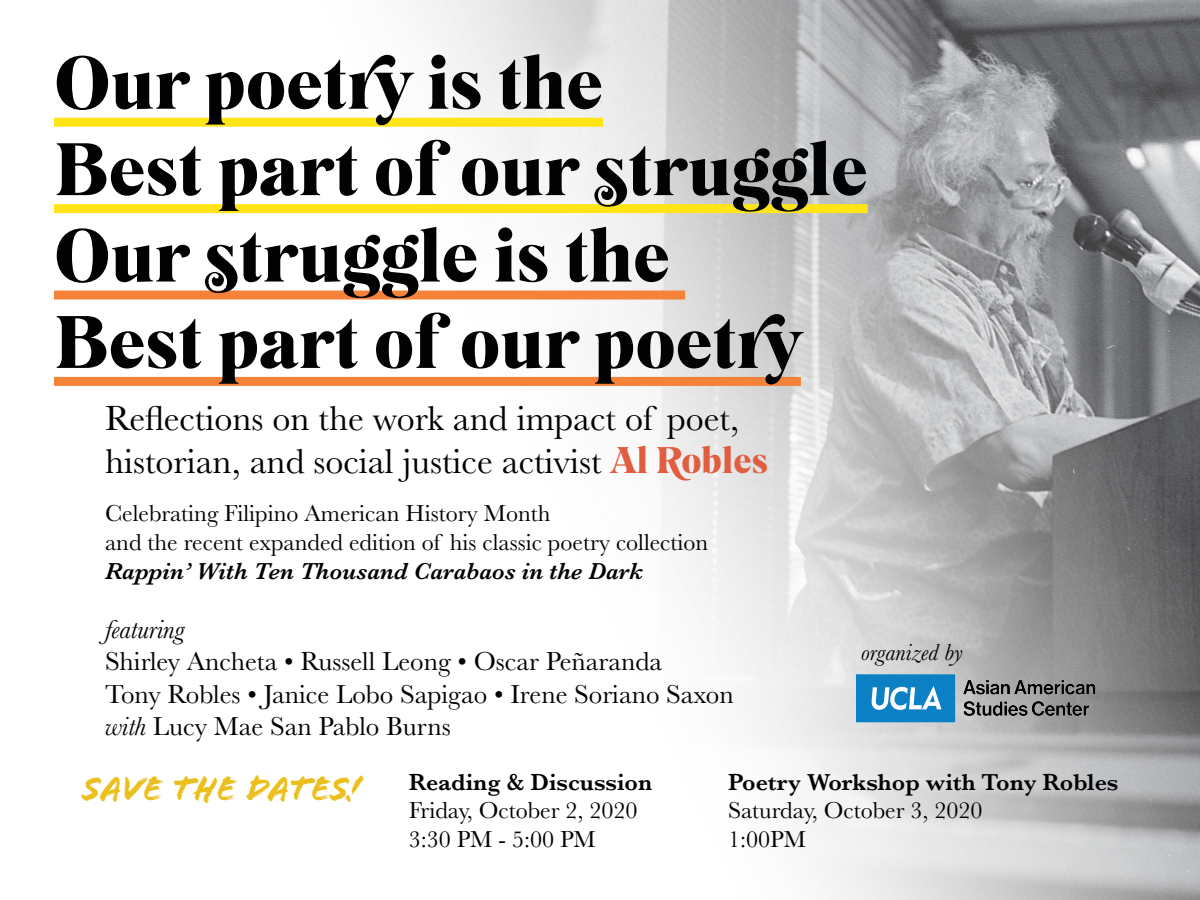
<style>
.page{position:relative;width:1200px;height:900px;background:#fff}
.page>*{position:absolute;margin:0;border:0;box-sizing:border-box;transform-origin:0 0}
.t1{font:72px/86.4px "Mogan";color:#010203}
.t2{font:36px/43.2px "Baskerville";color:#010203}
.t3{font:36px "Flood Std";color:#ebbf1d}
.t4{font:27px/32.4px "Baskerville";color:#010203}
.t5{font:italic 27px "Baskerville";color:#010203}
.t6{font:24px/28.8px "Baskerville";color:#010203}
.t7{font:600 24px "Baskerville";color:#010203}
.t8{font:italic 600 24px "Baskerville";color:#010203}
.t9{font:italic 24px "Baskerville";color:#010203}
.s1{font-family:"Mogan";color:#e05e40}
.s2{font-style:italic}
</style>
<div class="page">
<img style="left:262px;top:0;width:938px;height:900px">
<div style="left:54px;top:118px;width:549px;height:9px;background:#ffe518"></div>
<div style="left:54px;top:204px;width:814px;height:9px;background:#ffe518"></div>
<div style="left:54px;top:291px;width:631px;height:9px;background:#f58239"></div>
<div style="left:54px;top:377px;width:747px;height:9px;background:#f58239"></div>
<img style="left:834px;top:653px;width:285px;height:83px">
<h1 class="t1" style="left:54px;top:41px;width:815px">Our poetry is the<br>Best part of our struggle<br>Our struggle is the<br>Best part of our poetry</h1>
<h2 class="t2" style="left:105px;top:397px;width:665px">Reflections on the work and impact of poet, historian, and social justice activist <span class="s1">Al Robles</span></h2>
<p class="t6" style="left:105px;top:500px;width:605px">Celebrating Filipino American History Month<br>and the recent expanded edition of his classic poetry collection</p>
<p class="t8" style="left:105px;top:555px;width:539px">Rappin’ With Ten Thousand Carabaos in the Dark</p>
<p class="t5" style="left:105px;top:611px;width:81px">featuring</p>
<p class="t4" style="left:105px;top:646px;width:630px">Shirley Ancheta • Russell Leong • Oscar Peñaranda<br>Tony Robles • Janice Lobo Sapigao • Irene Soriano Saxon <span class="s2">with</span> Lucy Mae San Pablo Burns</p>
<h2 class="t3" style="left:82px;top:768px;width:280px">SAVE THE DATES!</h2>
<p class="t7" style="left:728px;top:765px;width:392px">Poetry Workshop with Tony Robles</p>
<p class="t6" style="left:728px;top:796px;width:256px">Saturday, October 3, 2020<br>1:00PM</p>
<p class="t9" style="left:861px;top:636px;width:104px">organized by</p>
<p class="t7" style="left:409px;top:765px;width:245px">Reading &amp; Discussion</p>
<p class="t6" style="left:409px;top:797px;width:230px">Friday, October 2, 2020<br>3:30 PM - 5:00 PM</p>
</div>
